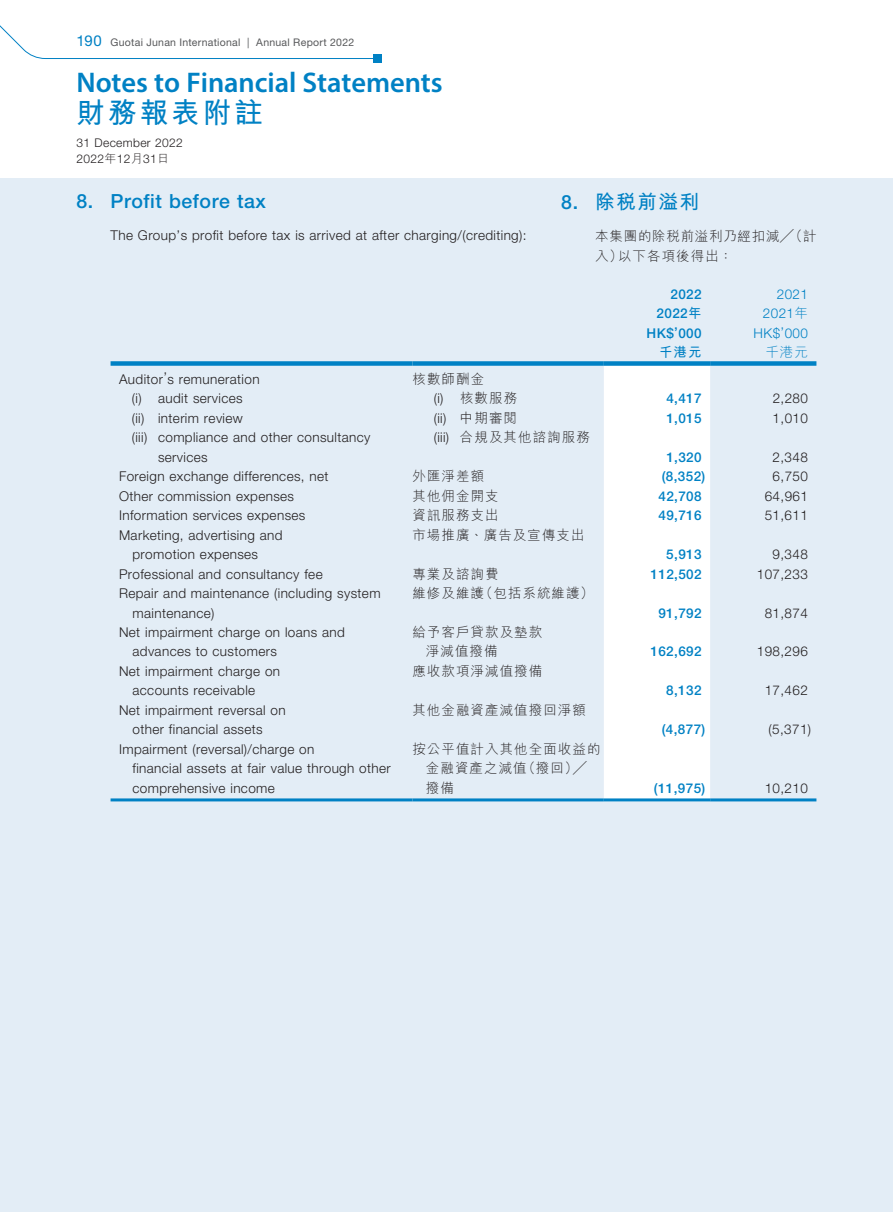
<style>
.page{position:relative;width:893px;height:1212px;background:#fff}
.page>*{position:absolute;margin:0;border:0;box-sizing:border-box;transform-origin:0 0}
.t1{font:28.5px "Myriad Variable Concept";letter-spacing:-.005em;color:#0081c4}
.t2{font:700 28.5px "M Hei HK";letter-spacing:.11em;color:#0081c4}
.t3{font:500 19.5px "Helvetica Neue LT Std";letter-spacing:.03em;color:#0081c4}
.t4{font:700 19.5px "M Hei HK";letter-spacing:.08em;color:#0081c4}
.t5{font:300 13.5px/19.5px "Helvetica Neue LT Std";letter-spacing:.03em;color:#231f20}
.t6{font:300 13.5px/19.5px "M Hei HK";letter-spacing:.08em;color:#231f20}
.t7{font:500 13.5px "Helvetica Neue LT Std";letter-spacing:.03em;color:#0081c4}
.t8{font:300 13.5px/19.5px "M Hei HK";letter-spacing:.055em;color:#231f20}
.t9{font:300 13.5px "Helvetica Neue LT Std";letter-spacing:.03em;color:#0081c4}
.t10{font:700 13.5px "M Hei HK";color:#0081c4}
.t11{font:300 13.5px "M Hei HK";color:#0081c4}
.t12{font:300 12px/16.5px "Helvetica Neue LT Std";letter-spacing:.03em;color:#231f20}
.t13{font:10.5px "Helvetica Neue LT Std";letter-spacing:.025em;color:#57585a}
.s1{font-size:15px;color:#0081c4}
.s2{font-family:"M Hei HK"}
.s3{font-family:"Helvetica Neue LT Std";font-weight:500}
.s4{font-family:"M Hei HK";font-weight:700}
.s5{font-family:"Helvetica Neue LT Std"}
</style>
<div class="page">
<svg style="left:0;top:25px;width:373px;height:34px"></svg>
<div style="left:373px;top:54px;width:9px;height:9px;background:#0081c4"></div>
<div style="left:0;top:179px;width:893px;height:1033px;background:#e3edf6"></div>
<div style="left:604px;top:366px;width:106px;height:432px;background:#fff"></div>
<div style="left:111px;top:361px;width:301px;height:5px;background:#0081c4"></div>
<div style="left:412px;top:361px;width:192px;height:5px;background:#0081c4"></div>
<div style="left:604px;top:361px;width:106px;height:5px;background:#0081c4"></div>
<div style="left:710px;top:361px;width:106px;height:5px;background:#0081c4"></div>
<hr style="left:111px;top:798px;width:301px;height:3px;background:#0081c4">
<hr style="left:412px;top:798px;width:192px;height:3px;background:#0081c4">
<hr style="left:604px;top:798px;width:106px;height:3px;background:#0081c4">
<hr style="left:710px;top:798px;width:106px;height:3px;background:#0081c4">
<p class="t13" style="left:77px;top:36px;width:279px"><span class="s1">190</span> Guotai Junan International | Annual Report 2022</p>
<h1 class="t1" style="left:77px;top:66px;width:368px">Notes to Financial Statements</h1>
<h1 class="t2" style="left:77px;top:92px;width:188px">財務報表附註</h1>
<p class="t12" style="left:77px;top:134px;width:108px">31 December 2022<br>2022<span class="s2">年</span>12<span class="s2">月</span>31<span class="s2">日</span></p>
<h2 class="t3" style="left:77px;top:189px;width:191px">8. Profit before tax</h2>
<p class="t5" style="left:111px;top:225px;width:417px">The Group’s profit before tax is arrived at after charging/(crediting):</p>
<h2 class="t4" style="left:561px;top:187px;width:139px"><span class="s3">8.</span> 除稅前溢利</h2>
<p class="t8" style="left:595px;top:226px;width:223px">本集團的除稅前溢利乃經扣減╱（計入）以下各項後得出：</p>
<p class="t7" style="left:670px;top:286px;width:33px">2022</p>
<p class="t9" style="left:777px;top:286px;width:33px">2021</p>
<p class="t7" style="left:657px;top:306px;width:47px">2022<span class="s4">年</span></p>
<p class="t9" style="left:763px;top:305px;width:47px">2021<span class="s2">年</span></p>
<p class="t7" style="left:647px;top:325px;width:57px">HK$’000</p>
<p class="t9" style="left:754px;top:325px;width:56px">HK$’000</p>
<p class="t10" style="left:659px;top:343px;width:44px">千港元</p>
<p class="t11" style="left:765px;top:345px;width:44px">千港元</p>
<p class="t5" style="left:119px;top:369px;width:142px">Auditor’s remuneration</p>
<p class="t6" style="left:412px;top:369px;width:73px">核數師酬金</p>
<p class="t5" style="left:132px;top:388px;width:112px">(i) audit services</p>
<p class="t6" style="left:434px;top:388px;width:85px"><span class="s5">(i)</span> 核數服務</p>
<p class="t7" style="left:666px;top:390px;width:37px">4,417</p>
<p class="t5" style="left:773px;top:388px;width:37px">2,280</p>
<p class="t5" style="left:132px;top:408px;width:113px">(ii) interim review</p>
<p class="t5" style="left:434px;top:408px;width:85px">(ii) <span class="s2">中期審閱</span></p>
<p class="t7" style="left:666px;top:410px;width:37px">1,015</p>
<p class="t5" style="left:773px;top:408px;width:37px">1,010</p>
<p class="t5" style="left:158px;top:427px;width:214px;text-indent:-26px">(iii) compliance and other consultancy services</p>
<p class="t6" style="left:434px;top:427px;width:158px"><span class="s5">(iii)</span> 合規及其他諮詢服務</p>
<p class="t7" style="left:666px;top:449px;width:37px">1,320</p>
<p class="t5" style="left:773px;top:447px;width:37px">2,348</p>
<p class="t5" style="left:119px;top:466px;width:211px">Foreign exchange differences, net</p>
<p class="t6" style="left:412px;top:466px;width:73px">外匯淨差額</p>
<p class="t7" style="left:662px;top:468px;width:45px">(8,352)</p>
<p class="t5" style="left:773px;top:466px;width:37px">6,750</p>
<p class="t5" style="left:119px;top:486px;width:177px">Other commission expenses</p>
<p class="t6" style="left:412px;top:486px;width:88px">其他佣金開支</p>
<p class="t7" style="left:658px;top:488px;width:45px">42,708</p>
<p class="t5" style="left:765px;top:486px;width:45px">64,961</p>
<p class="t5" style="left:119px;top:505px;width:188px">Information services expenses</p>
<p class="t6" style="left:412px;top:505px;width:88px">資訊服務支出</p>
<p class="t7" style="left:658px;top:507px;width:45px">49,716</p>
<p class="t5" style="left:765px;top:505px;width:45px">51,611</p>
<p class="t5" style="left:133px;top:525px;width:151px;text-indent:-14px">Marketing, advertising and promotion expenses</p>
<p class="t6" style="left:412px;top:525px;width:174px">市場推廣、廣告及宣傳支出</p>
<p class="t7" style="left:666px;top:546px;width:37px">5,913</p>
<p class="t5" style="left:773px;top:544px;width:37px">9,348</p>
<p class="t5" style="left:119px;top:564px;width:205px">Professional and consultancy fee</p>
<p class="t6" style="left:412px;top:564px;width:88px">專業及諮詢費</p>
<p class="t7" style="left:651px;top:566px;width:53px">112,502</p>
<p class="t5" style="left:757px;top:564px;width:53px">107,233</p>
<p class="t5" style="left:133px;top:583px;width:250px;text-indent:-14px">Repair and maintenance (including system maintenance)</p>
<p class="t6" style="left:412px;top:583px;width:183px">維修及維護（包括系統維護）</p>
<p class="t7" style="left:658px;top:605px;width:45px">91,792</p>
<p class="t5" style="left:765px;top:603px;width:45px">81,874</p>
<p class="t5" style="left:133px;top:622px;width:214px;text-indent:-14px">Net impairment charge on loans and advances to customers</p>
<p class="t6" style="left:426px;top:622px;width:118px;text-indent:-14px">給予客戶貸款及墊款淨減值撥備</p>
<p class="t5" style="left:133px;top:661px;width:149px;text-indent:-14px">Net impairment charge on accounts receivable</p>
<p class="t6" style="left:412px;top:661px;width:131px">應收款項淨減值撥備</p>
<p class="t5" style="left:132px;top:700px;width:155px;text-indent:-14px">Net impairment reversal on other financial assets</p>
<p class="t6" style="left:412px;top:700px;width:175px">其他金融資產減值撥回淨額</p>
<p class="t5" style="left:132px;top:739px;width:260px;text-indent:-14px">Impairment (reversal)/charge on<br>financial assets at fair value through other comprehensive income</p>
<p class="t6" style="left:426px;top:739px;width:176px;text-indent:-14px">按公平值計入其他全面收益的金融資產之減值（撥回）╱撥備</p>
<p class="t7" style="left:650px;top:644px;width:53px">162,692</p>
<p class="t5" style="left:757px;top:642px;width:53px">198,296</p>
<p class="t7" style="left:666px;top:683px;width:37px">8,132</p>
<p class="t5" style="left:765px;top:681px;width:45px">17,462</p>
<p class="t7" style="left:662px;top:722px;width:45px">(4,877)</p>
<p class="t5" style="left:769px;top:720px;width:44px">(5,371)</p>
<p class="t7" style="left:654px;top:780px;width:53px">(11,975)</p>
<p class="t5" style="left:765px;top:778px;width:45px">10,210</p>
</div>
